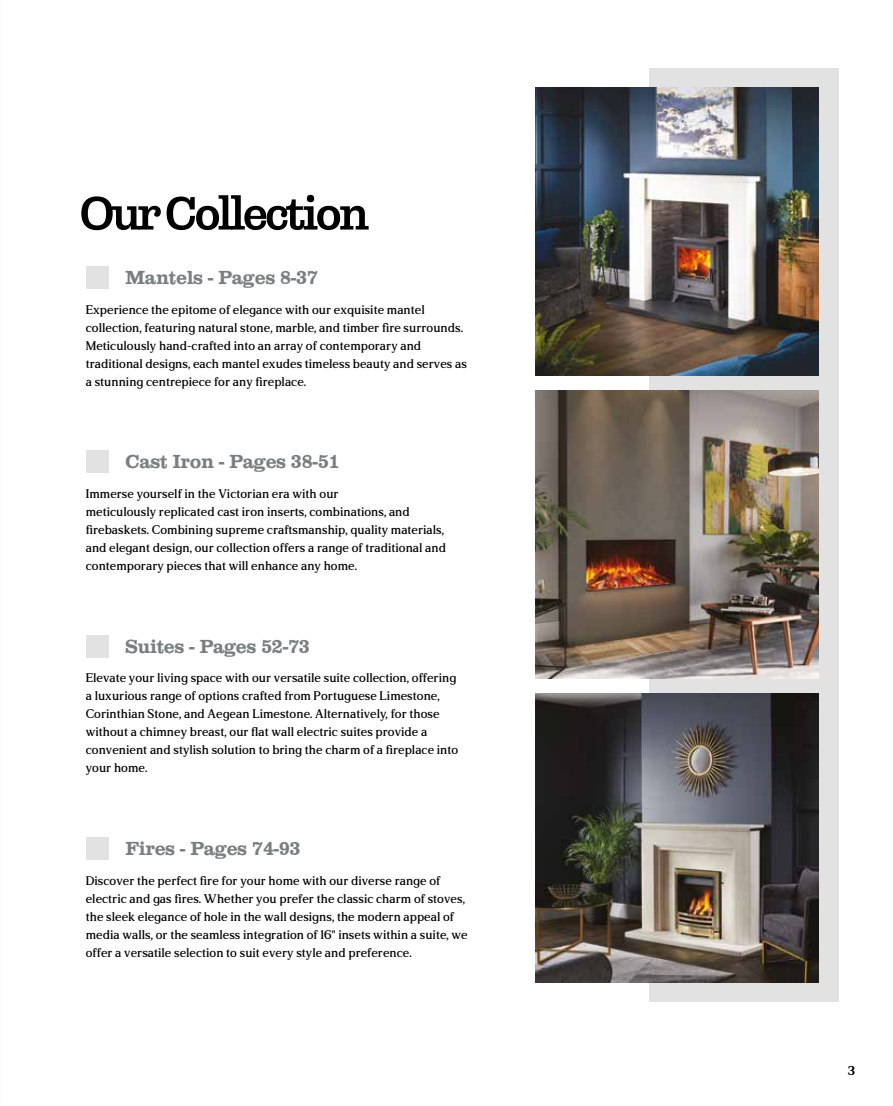
<style>
.page{position:relative;width:893px;height:1106px;background:#fff}
.page>*{position:absolute;margin:0;border:0;box-sizing:border-box;transform-origin:0 0}
.t1{font:500 51.6px "Libre Clarendon Normal 110";letter-spacing:-.06em;color:#000}
.t2{font:19.5px "Clarendon";letter-spacing:-.02em;color:#7a7e7f}
.t3{font:500 12.75px/18px "LT Cushion";letter-spacing:.01em;color:#000}
.t4{font:700 12.75px "LT Cushion";color:#000}
</style>
<div class="page">
<div style="left:86px;top:266px;width:22px;height:23px;background:#e3e2e3"></div>
<div style="left:86px;top:450px;width:22px;height:23px;background:#e3e2e3"></div>
<div style="left:86px;top:634px;width:22px;height:23px;background:#e3e2e3"></div>
<div style="left:86px;top:837px;width:22px;height:22px;background:#e3e2e3"></div>
<div style="left:650px;top:68px;width:189px;height:933px;background:#e3e2e3"></div>
<img style="left:536px;top:390px;width:283px;height:288px">
<img style="left:536px;top:694px;width:283px;height:288px">
<img style="left:536px;top:87px;width:283px;height:289px">
<h1 class="t1" style="left:79px;top:189px;width:292px">Our Collection</h1>
<h2 class="t2" style="left:125px;top:266px;width:194px">Mantels - Pages 8-37</h2>
<p class="t3" style="left:86px;top:300px;width:382px">Experience the epitome of elegance with our exquisite mantel collection, featuring natural stone, marble, and timber fire surrounds.<br>Meticulously hand-crafted into an array of contemporary and traditional designs, each mantel exudes timeless beauty and serves as a stunning centrepiece for any fireplace.</p>
<h2 class="t2" style="left:125px;top:451px;width:216px">Cast Iron - Pages 38-51</h2>
<p class="t3" style="left:86px;top:485px;width:362px">Immerse yourself in the Victorian era with our<br>meticulously replicated cast iron inserts, combinations, and firebaskets. Combining supreme craftsmanship, quality materials, and elegant design, our collection offers a range of traditional and contemporary pieces that will enhance any home.</p>
<h2 class="t2" style="left:125px;top:635px;width:186px">Suites - Pages 52-73</h2>
<p class="t3" style="left:86px;top:669px;width:374px">Elevate your living space with our versatile suite collection, offering a luxurious range of options crafted from Portuguese Limestone, Corinthian Stone, and Aegean Limestone. Alternatively, for those without a chimney breast, our flat wall electric suites provide a convenient and stylish solution to bring the charm of a fireplace into your home.</p>
<h2 class="t2" style="left:125px;top:837px;width:177px">Fires - Pages 74-93</h2>
<p class="t3" style="left:86px;top:871px;width:383px">Discover the perfect fire for your home with our diverse range of electric and gas fires. Whether you prefer the classic charm of stoves, the sleek elegance of hole in the wall designs, the modern appeal of media walls, or the seamless integration of 16" insets within a suite, we offer a versatile selection to suit every style and preference.</p>
<p class="t4" style="left:848px;top:1063px;width:9px">3</p>
</div>
